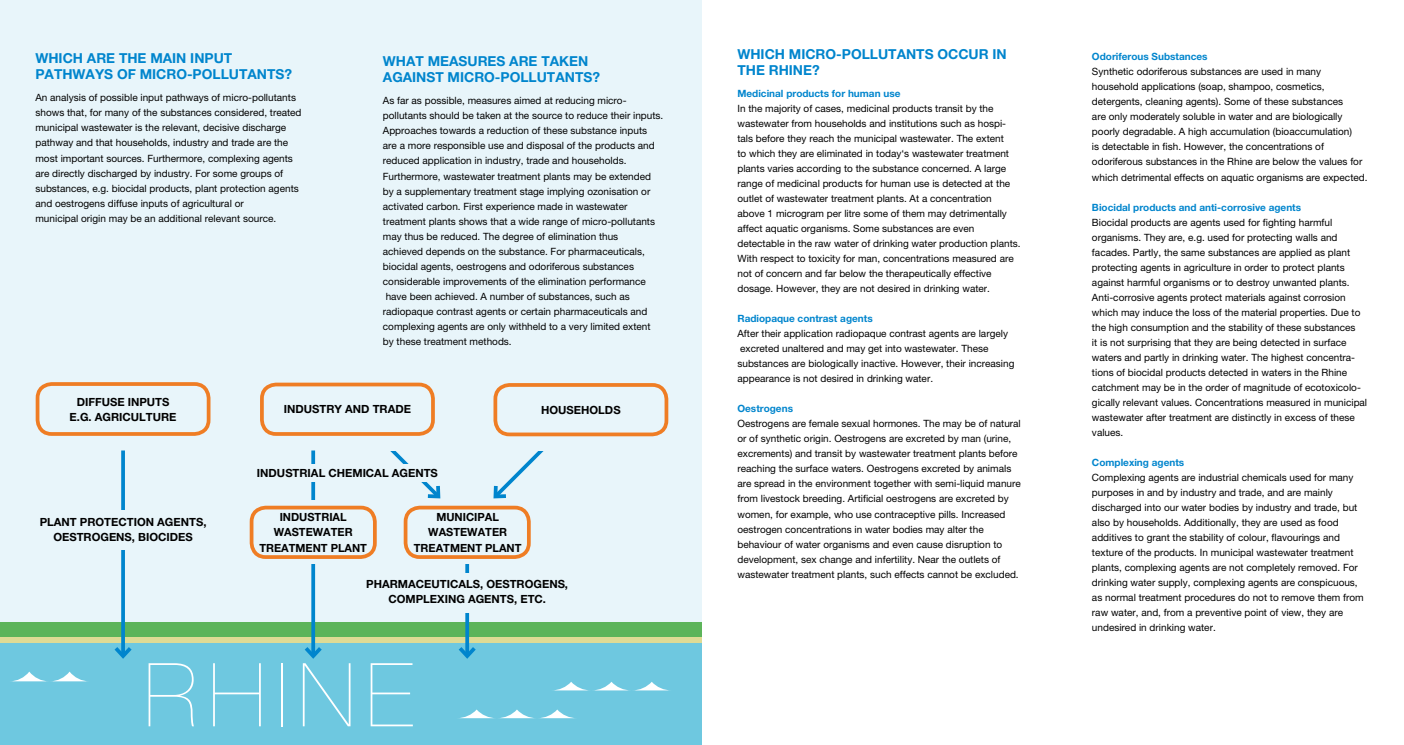
<style>
.page{position:relative;width:1404px;height:745px;background:#fff}
.page>*{position:absolute;margin:0;border:0;box-sizing:border-box;transform-origin:0 0}
.t1{font:200 88.25px "Helvetica Neue LT Pro";letter-spacing:.12em;color:#fff}
.t2{font:700 13.75px/16.2px "Helvetica Neue LT Pro";color:#0085cd}
.t3{font:700 11.25px/15px "Helvetica Neue LT Pro";color:#000;text-align:center}
.t4{font:10px/15px "Helvetica Neue LT Pro";color:#000}
.t5{font:700 10px "Helvetica Neue LT Pro";color:#0085cd}
</style>
<div class="page">
<div style="left:0;top:0;width:702px;height:744px;background:#e8f5fa"></div>
<div style="left:0;top:642px;width:702px;height:102px;background:#6ec8e0"></div>
<div style="left:0;top:621px;width:702px;height:15px;background:#5cb45a"></div>
<div style="left:0;top:636px;width:702px;height:6px;background:#dedb95"></div>
<svg style="left:556px;top:682px;width:111px;height:8px"></svg>
<svg style="left:465px;top:709px;width:104px;height:8px"></svg>
<svg style="left:13px;top:671px;width:72px;height:10px"></svg>
<div style="left:36px;top:382px;width:174px;height:53px;border:4px solid #ef7d24;border-radius:14px"></div>
<svg style="left:390px;top:451px;width:51px;height:48px"></svg>
<svg style="left:493px;top:451px;width:51px;height:48px"></svg>
<div style="left:260px;top:382px;width:175px;height:53px;border:4px solid #ef7d24;border-radius:14px"></div>
<div style="left:493px;top:383px;width:175px;height:53px;border:4px solid #ef7d24;border-radius:14px"></div>
<svg style="left:121px;top:450px;width:4px;height:192px"></svg>
<svg style="left:111px;top:642px;width:24px;height:17px"></svg>
<svg style="left:311px;top:450px;width:4px;height:192px"></svg>
<svg style="left:301px;top:642px;width:24px;height:17px"></svg>
<svg style="left:465px;top:564px;width:4px;height:78px"></svg>
<svg style="left:454px;top:642px;width:25px;height:17px"></svg>
<div style="left:29px;top:510px;width:189px;height:39px;background:#e8f5fa"></div>
<div style="left:275px;top:464px;width:189px;height:17px;background:#e8f5fa"></div>
<div style="left:372px;top:572px;width:190px;height:40px;background:#e8f5fa"></div>
<div style="left:279px;top:500px;width:255px;height:63px;background:#e8f5fa"></div>
<div style="left:250px;top:505px;width:127px;height:53px;border:4px solid #ef7d24;border-radius:14px"></div>
<div style="left:403px;top:505px;width:127px;height:53px;border:4px solid #ef7d24;border-radius:14px"></div>
<h2 class="t2" style="left:35px;top:50px;width:258px">WHICH ARE THE MAIN INPUT<br>PATHWAYS OF MICRO-POLLUTANTS?</h2>
<p class="t4" style="left:35px;top:90px;width:267px">An analysis of possible input pathways of micro-pollutants shows that, for many of the substances considered, treated municipal wastewater is the relevant, decisive discharge pathway and that households, industry and trade are the most important sources. Furthermore, complexing agents are directly discharged by industry. For some groups of substances, e.g. biocidal products, plant protection agents and oestrogens diffuse inputs of agricultural or<br>municipal origin may be an additional relevant source.</p>
<h2 class="t2" style="left:383px;top:53px;width:218px">WHAT MEASURES ARE TAKEN<br>AGAINST MICRO-POLLUTANTS?</h2>
<p class="t4" style="left:383px;top:93px;width:282px">As far as possible, measures aimed at reducing micro&shy;pollutants should be taken at the source to reduce their inputs.<br>Approaches towards a reduction of these substance inputs are a more responsible use and disposal of the products and reduced application in industry, trade and households.<br>Furthermore, wastewater treatment plants may be extended by a supplementary treatment stage implying ozonisation or activated carbon. First experience made in wastewater treatment plants shows that a wide range of micro-pollutants may thus be reduced. The degree of elimination thus<br>achieved depends on the substance. For pharmaceuticals, biocidal agents, oestrogens and odoriferous substances considerable improvements of the elimination performance have been achieved. A number of substances, such as radiopaque contrast agents or certain pharmaceuticals and complexing agents are only withheld to a very limited extent by these treatment methods.</p>
<p class="t3" style="left:70px;top:394px;width:108px">DIFFUSE INPUTS<br>E.G. AGRICULTURE</p>
<p class="t3" style="left:40px;top:513px;width:168px">PLANT PROTECTION AGENTS,<br>OESTROGENS, BIOCIDES</p>
<p class="t3" style="left:284px;top:401px;width:129px">INDUSTRY AND TRADE</p>
<p class="t3" style="left:541px;top:402px;width:81px">HOUSEHOLDS</p>
<p class="t3" style="left:257px;top:465px;width:182px">INDUSTRIAL CHEMICAL AGENTS</p>
<p class="t3" style="left:259px;top:509px;width:109px">INDUSTRIAL<br>WASTEWATER<br>TREATMENT PLANT</p>
<p class="t3" style="left:414px;top:509px;width:109px">MUNICIPAL<br>WASTEWATER<br>TREATMENT PLANT</p>
<p class="t3" style="left:366px;top:576px;width:203px">PHARMACEUTICALS, OESTROGENS,<br>COMPLEXING AGENTS, ETC.</p>
<h1 class="t1" style="left:144px;top:643px;width:271px">RHINE</h1>
<h2 class="t2" style="left:737px;top:45px;width:271px">WHICH MICRO-POLLUTANTS OCCUR IN<br>THE RHINE?</h2>
<p class="t5" style="left:737px;top:87px;width:164px">MEDICINAL PRODUCTS FOR HUMAN USE</p>
<p class="t4" style="left:737px;top:101px;width:284px">In the majority of cases, medicinal products transit by the wastewater from households and institutions such as hospi&shy;tals before they reach the municipal wastewater. The extent<br>to which they are eliminated in today‘s wastewater treatment plants varies according to the substance concerned. A large range of medicinal products for human use is detected at the outlet of wastewater treatment plants. At a concentration above 1 microgram per litre some of them may detrimentally affect aquatic organisms. Some substances are even detectable in the raw water of drinking water production plants.<br>With respect to toxicity for man, concentrations measured are not of concern and far below the therapeutically effective dosage. However, they are not desired in drinking water.</p>
<p class="t5" style="left:737px;top:312px;width:137px">RADIOPAQUE CONTRAST AGENTS</p>
<p class="t4" style="left:737px;top:326px;width:278px">After their application radiopaque contrast agents are largely excreted unaltered and may get into wastewater. These substances are biologically inactive. However, their increasing appearance is not desired in drinking water.</p>
<p class="t5" style="left:737px;top:402px;width:57px">OESTROGENS</p>
<p class="t4" style="left:737px;top:416px;width:285px">Oestrogens are female sexual hormones. The may be of natural or of synthetic origin. Oestrogens are excreted by man (urine, excrements) and transit by wastewater treatment plants before reaching the surface waters. Oestrogens excreted by animals are spread in the environment together with semi-liquid manure from livestock breeding. Artificial oestrogens are excreted by women, for example, who use contraceptive pills. Increased oestrogen concentrations in water bodies may alter the behaviour of water organisms and even cause disruption to development, sex change and infertility. Near the outlets of wastewater treatment plants, such effects cannot be excluded.</p>
<p class="t5" style="left:1091px;top:51px;width:117px">ODORIFEROUS SUBSTANCES</p>
<p class="t4" style="left:1091px;top:64px;width:277px">Synthetic odoriferous substances are used in many household applications (soap, shampoo, cosmetics, detergents, cleaning agents). Some of these substances<br>are only moderately soluble in water and are biologically poorly degradable. A high accumulation (bioaccumulation)<br>is detectable in fish. However, the concentrations of odoriferous substances in the Rhine are below the values for which detrimental effects on aquatic organisms are expected.</p>
<p class="t5" style="left:1091px;top:201px;width:211px">BIOCIDAL PRODUCTS AND ANTI-CORROSIVE AGENTS</p>
<p class="t4" style="left:1091px;top:214px;width:277px">Biocidal products are agents used for fighting harmful organisms. They are, e.g. used for protecting walls and facades. Partly, the same substances are applied as plant protecting agents in agriculture in order to protect plants against harmful organisms or to destroy unwanted plants.<br>Anti-corrosive agents protect materials against corrosion which may induce the loss of the material properties. Due to the high consumption and the stability of these substances<br>it is not surprising that they are being detected in surface waters and partly in drinking water. The highest concentra&shy;tions of biocidal products detected in waters in the Rhine catchment may be in the order of magnitude of ecotoxicolo&shy;gically relevant values. Concentrations measured in municipal wastewater after treatment are distinctly in excess of these values.</p>
<p class="t5" style="left:1091px;top:456px;width:94px">COMPLEXING AGENTS</p>
<p class="t4" style="left:1091px;top:469px;width:273px">Complexing agents are industrial chemicals used for many purposes in and by industry and trade, and are mainly discharged into our water bodies by industry and trade, but also by households. Additionally, they are used as food additives to grant the stability of colour, flavourings and texture of the products. In municipal wastewater treatment plants, complexing agents are not completely removed. For drinking water supply, complexing agents are conspicuous, as normal treatment procedures do not to remove them from raw water, and, from a preventive point of view, they are undesired in drinking water.</p>
</div>
